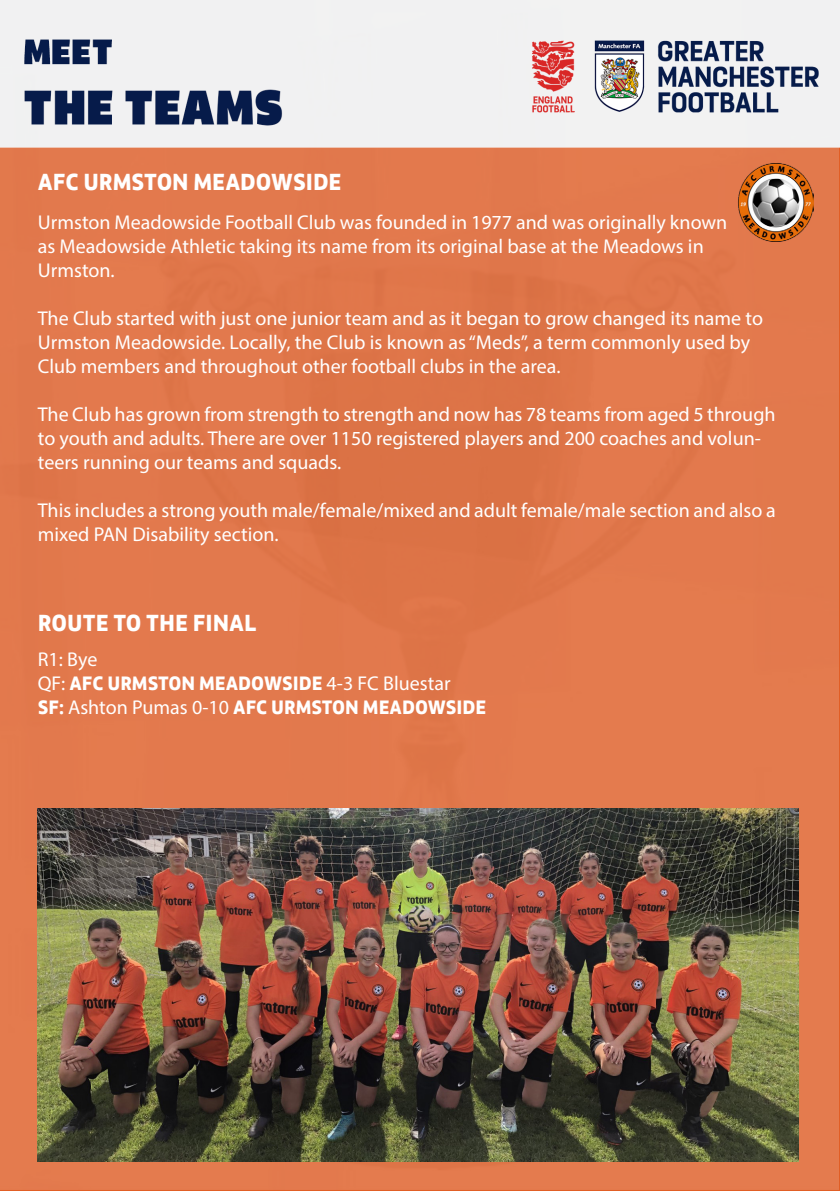
<style>
.page{position:relative;width:840px;height:1191px;background:#fff}
.page>*{position:absolute;margin:0;border:0;box-sizing:border-box;transform-origin:0 0}
.t1{font:700 24px "FS Jack";color:#fff}
.t2{font:20px/24px "Myriad Pro";color:#fff}
.t3{font:700 20px "FS Jack";color:#fff}
.s1{font-family:"Myriad Pro";font-weight:400}
</style>
<div class="page">
<div style="left:0;top:148px;width:837px;height:1041px;background:#e2794d"></div>
<img style="left:737px;top:162px;width:76px;height:79px">
<img style="left:0;top:0;width:839px;height:148px">
<img style="left:38px;top:808px;width:759px;height:353px">
<p class="t1" style="left:38px;top:161px;width:305px">AFC URMSTON MEADOWSIDE</p>
<p class="t2" style="left:38px;top:210px;width:690px">Urmston Meadowside Football Club was founded in 1977 and was originally known as Meadowside Athletic taking its name from its original base at the Meadows in<br>Urmston.</p>
<p class="t2" style="left:38px;top:306px;width:726px">The Club started with just one junior team and as it began to grow changed its name to<br>Urmston Meadowside. Locally, the Club is known as “Meds”, a term commonly used by<br>Club members and throughout other football clubs in the area.</p>
<p class="t2" style="left:38px;top:402px;width:738px">The Club has grown from strength to strength and now has 78 teams from aged 5 through to youth and adults. There are over 1150 registered players and 200 coaches and volun&shy;teers running our teams and squads.</p>
<p class="t2" style="left:38px;top:498px;width:739px">This includes a strong youth male/female/mixed and adult female/male section and also a mixed PAN Disability section.</p>
<p class="t1" style="left:38px;top:602px;width:220px">ROUTE TO THE FINAL</p>
<p class="t2" style="left:38px;top:646px;width:61px">R1: Bye</p>
<p class="t3" style="left:38px;top:666px;width:414px"><span class="s1">QF:</span> AFC URMSTON MEADOWSIDE <span class="s1">4-3 FC Bluestar</span></p>
<p class="t3" style="left:38px;top:690px;width:450px">SF: <span class="s1">Ashton Pumas 0-10</span> AFC URMSTON MEADOWSIDE</p>
</div>
